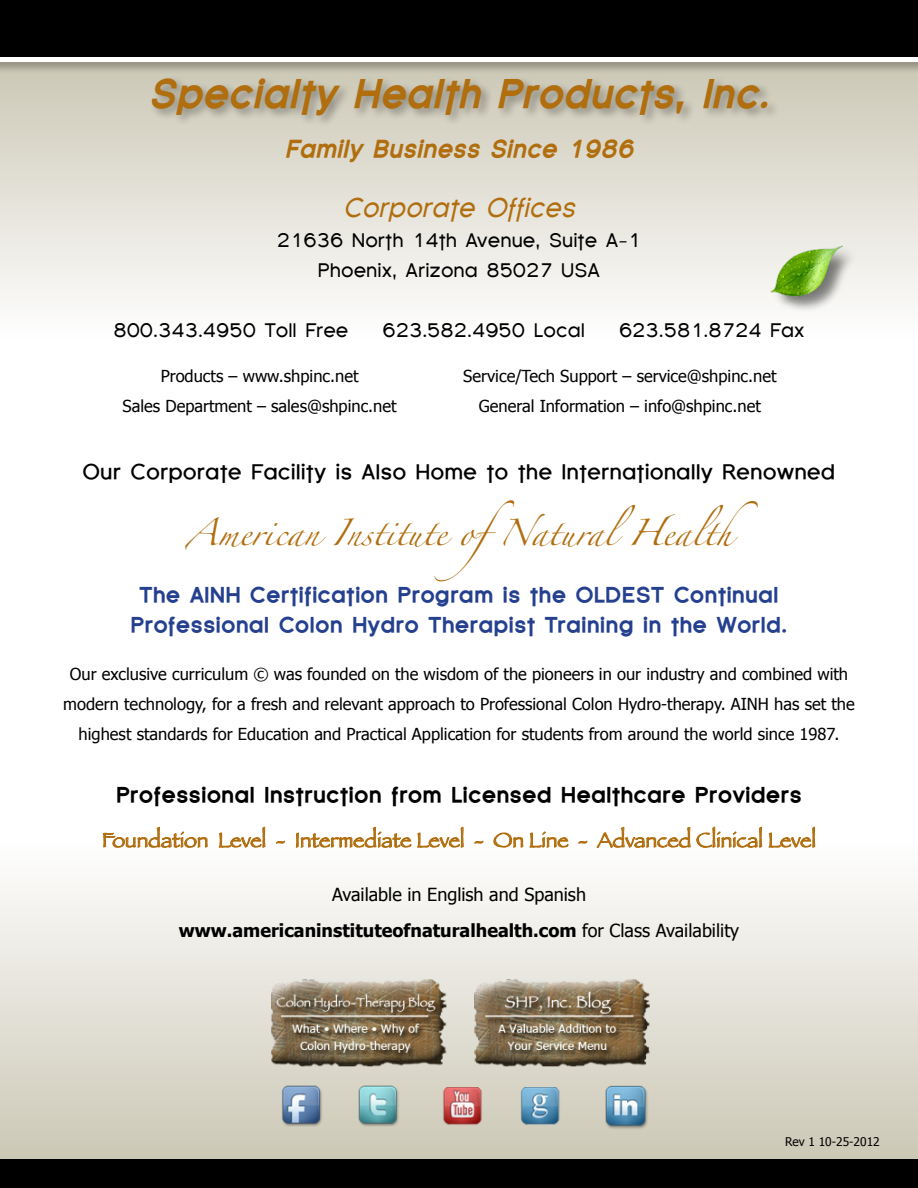
<style>
.page{position:relative;width:918px;height:1188px;background:#fff}
.page>*{position:absolute;margin:0;border:0;box-sizing:border-box;transform-origin:0 0}
.t1{font:italic 900 39px "Florencesans";color:#b06e0e}
.t2{font:italic 27px "Florencesans";color:#b06e0e}
.t3{font:24px "Zapfino";color:#b06e0e}
.t4{font:italic 900 24px "Florencesans";color:#b06e0e}
.t5{font:900 21px/30px "Florencesans";color:#25408f;text-align:center}
.t6{font:21px "Papyrus";color:#b06e0e}
.t7{font:700 21px "Florencesans";color:#000}
.t8{font:900 21px "Florencesans";color:#000}
.t9{font:19.5px/30px "Florencesans";color:#000;text-align:center}
.t10{font:18px/36px "Tahoma";color:#000;text-align:center}
.t11{font:16.5px/30px "Tahoma";color:#000;text-align:center}
.t12{font:12px "Tahoma";color:#000}
.s1{font-weight:700}
</style>
<div class="page">
<div style="left:0;top:52px;width:918px;height:286px;background:linear-gradient(to bottom,#c9c5b2,#fefefe)"></div>
<div style="left:0;top:842px;width:918px;height:332px;background:linear-gradient(to bottom,#fefefe,#cac6b3)"></div>
<div style="left:0;top:51px;width:918px;height:24px;background:#000;opacity:.35"></div>
<svg style="left:0;top:56px;width:918px;height:6px"></svg>
<div style="left:0;top:0;width:918px;height:56px;background:#000"></div>
<div style="left:0;top:1160px;width:918px;height:28px;background:#000"></div>
<div style="left:774px;top:250px;width:86px;height:63px;background:#000;opacity:.35"></div>
<div style="left:771px;top:244px;width:85px;height:64px;background:#000;opacity:.25"></div>
<img style="left:766px;top:245px;width:76px;height:53px">
<img style="left:254px;top:962px;width:410px;height:185px">
<div style="left:149px;top:75px;width:631px;height:53px;background:#000;opacity:.35"></div>
<svg style="left:103px;top:826px;width:105px;height:39px"></svg>
<svg style="left:219px;top:826px;width:47px;height:23px"></svg>
<svg style="left:275px;top:840px;width:11px;height:4px"></svg>
<svg style="left:295px;top:826px;width:169px;height:31px"></svg>
<svg style="left:474px;top:840px;width:10px;height:4px"></svg>
<svg style="left:493px;top:831px;width:76px;height:23px"></svg>
<svg style="left:578px;top:840px;width:10px;height:4px"></svg>
<svg style="left:596px;top:826px;width:166px;height:28px"></svg>
<svg style="left:768px;top:826px;width:47px;height:23px"></svg>
<h1 class="t1" style="left:149px;top:71px;width:622px">Specialty Health Products, Inc.</h1>
<h3 class="t4" style="left:285px;top:135px;width:350px">Family Business Since 1986</h3>
<h2 class="t2" style="left:343px;top:193px;width:233px">Corporate Offices</h2>
<p class="t9" style="left:277px;top:225px;width:366px">21636 North 14th Avenue, Suite A-1<br>Phoenix, Arizona 85027 USA</p>
<p class="t9" style="left:113px;top:315px;width:237px">800.343.4950 Toll Free</p>
<p class="t9" style="left:383px;top:315px;width:204px">623.582.4950 Local</p>
<p class="t9" style="left:619px;top:315px;width:187px">623.581.8724 Fax</p>
<p class="t11" style="left:123px;top:360px;width:276px">Products – www.shpinc.net<br>Sales Department – sales@shpinc.net</p>
<p class="t11" style="left:463px;top:360px;width:315px">Service/Tech Support – service@shpinc.net<br>General Information – info@shpinc.net</p>
<p class="t7" style="left:83px;top:460px;width:754px">Our Corporate Facility is Also Home to the Internationally Renowned</p>
<h3 class="t3" style="left:186px;top:523px;width:573px">American Institute ofNaturalHealth</h3>
<p class="t5" style="left:130px;top:580px;width:659px">The AINH Certification Program is the OLDEST Continual<br>Professional Colon Hydro Therapist Training in the World.</p>
<p class="t11" style="left:63px;top:658px;width:793px">Our exclusive curriculum © was founded on the wisdom of the pioneers in our industry and combined with modern technology, for a fresh and relevant approach to Professional Colon Hydro-therapy. AINH has set the highest standards for Education and Practical Application for students from around the world since 1987.</p>
<p class="t8" style="left:116px;top:783px;width:687px">Professional Instruction from Licensed Healthcare Providers</p>
<p class="t6" style="left:102px;top:827px;width:716px">Foundation Level - Intermediate Level - On Line - Advanced Clinical Level</p>
<p class="t10" style="left:179px;top:876px;width:562px">Available in English and Spanish <span class="s1">www.americaninstituteofnaturalhealth.com</span> for Class Availability</p>
<p class="t12" style="left:785px;top:1133px;width:96px">Rev 1 10-25-2012</p>
</div>
